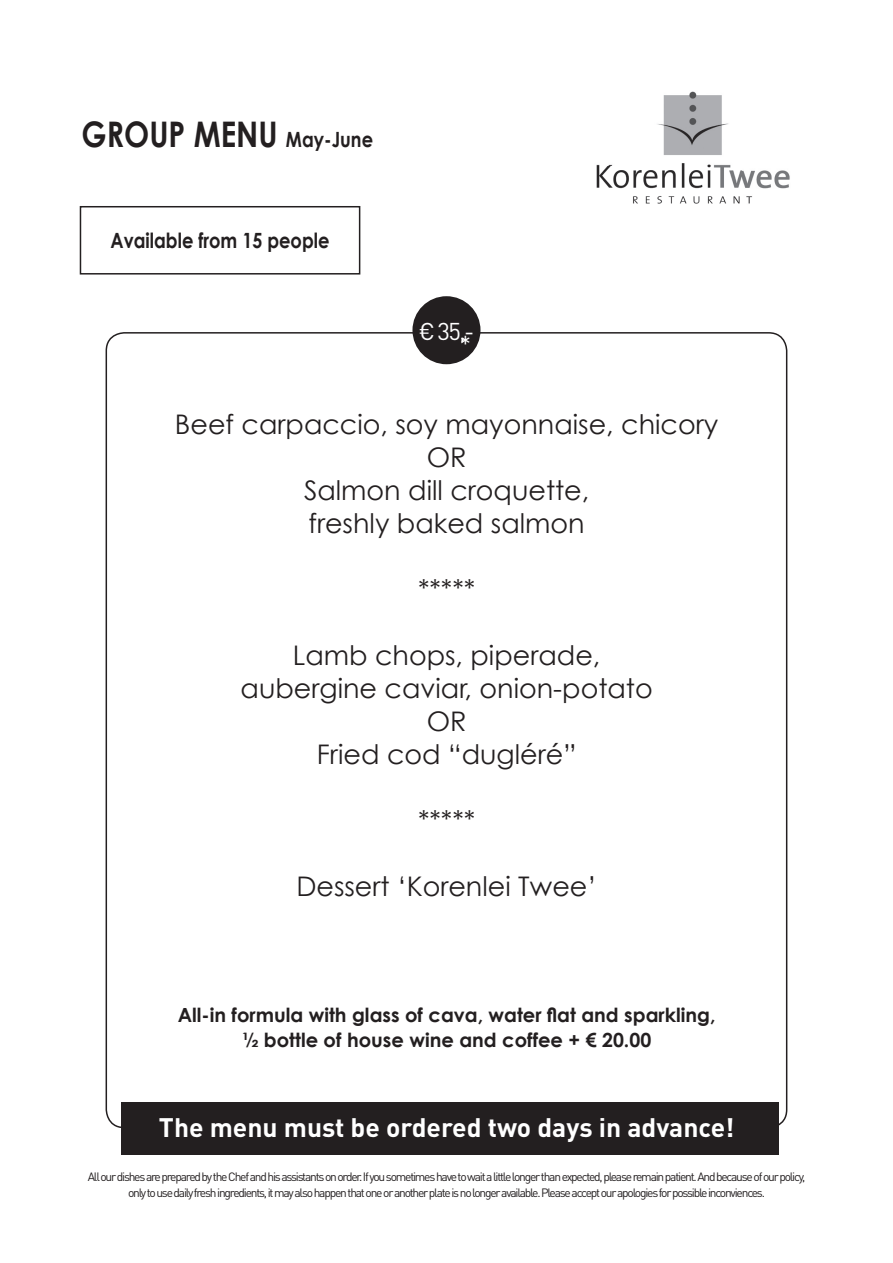
<style>
.page{position:relative;width:893px;height:1263px;background:#fff}
.page>*{position:absolute;margin:0;border:0;box-sizing:border-box;transform-origin:0 0}
.t1{font:700 35.25px "Century Gothic";color:#231f20;scale:.85 1}
.t2{font:27px/33px "Century Gothic";color:#231f20;text-align:center}
.t3{font:700 26.4px "DIN Pro";color:#fff}
.t4{font:24px "DIN Pro";color:#fff}
.t5{font:700 21px "Century Gothic";color:#231f20;scale:.85 1}
.t6{font:700 19.5px/24.6px "Century Gothic";color:#231f20;text-align:center}
.t7{font:12px/16.5px "DIN Pro";letter-spacing:-.1em;color:#231f20;text-align:center}
.s1{font-size:21px}
</style>
<div class="page">
<img style="left:596px;top:91px;width:194px;height:113px">
<div style="left:80px;top:206px;width:280px;height:69px;border:2px solid #231f20"></div>
<div style="left:412px;top:296px;width:68px;height:68px;background:#231f20;border-radius:50%"></div>
<div style="left:121px;top:1102px;width:658px;height:52px;background:#231f20"></div>
<h1 class="t1" style="left:82px;top:112px;width:344px">GROUP MENU <span class="s1">May-June</span></h1>
<h3 class="t5" style="left:111px;top:227px;width:259px">Available from 15 people</h3>
<h3 class="t4" style="left:419px;top:315px;width:57px">€ 35,-</h3>
<h3 class="t4" style="left:460px;top:328px;width:13px">*</h3>
<h2 class="t2" style="left:175px;top:407px;width:545px">Beef carpaccio, soy mayonnaise, chicory<br>OR<br>Salmon dill croquette,<br>freshly baked salmon</h2>
<h2 class="t2" style="left:418px;top:572px;width:59px">*****</h2>
<h2 class="t2" style="left:241px;top:638px;width:414px">Lamb chops, piperade, aubergine caviar, onion-potato<br>OR<br>Fried cod “dugléré”</h2>
<h2 class="t2" style="left:418px;top:803px;width:59px">*****</h2>
<h2 class="t2" style="left:296px;top:869px;width:302px">Dessert ‘Korenlei Twee’</h2>
<h3 class="t6" style="left:178px;top:1002px;width:539px">All-in formula with glass of cava, water flat and sparkling, ½ bottle of house wine and coffee + € 20.00</h3>
<h3 class="t3" style="left:159px;top:1109px;width:577px">The menu must be ordered two days in advance!</h3>
<p class="t7" style="left:88px;top:1168px;width:719px">All our dishes are prepared by the Chef and his assistants on order.If you sometimes have to wait a little longer than expected,please remain patient.And because of our policy, only to use daily fresh ingredients,it may also happen that one or another plate is no longer available.Please accept our apologies for possible inconviences.</p>
</div>
